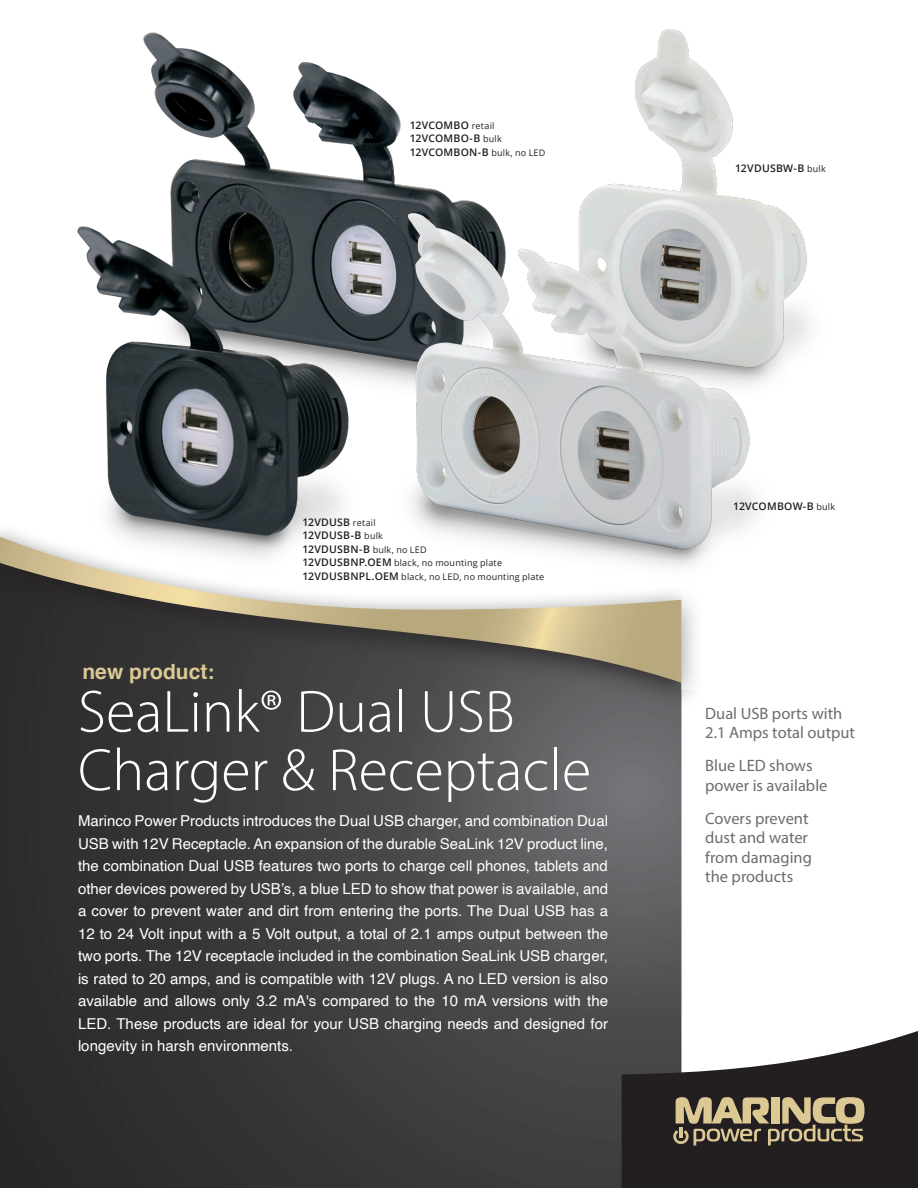
<style>
.page{position:relative;width:918px;height:1188px;background:#fff}
.page>*{position:absolute;margin:0;border:0;box-sizing:border-box;transform-origin:0 0}
.Product_Title{font:300 60px/58.5px "Myriad Pro";color:#fff}
.t1{font:700 21px "Helvetica";color:#dbc893}
.Body_Copy{font:16.5px/19.5px "Myriad Pro";color:#6c6d70}
.Paragraph_Style_1{font:15px/22.5px "Helvetica";color:#fff;text-align:justify}
.OEM_for_index{font:600 10.5px "Open Sans";letter-spacing:.025em;color:#231f20}
.Retail_for_index{font:600 10.5px "Open Sans";letter-spacing:.025em;color:#231f20}
.OEM_for_index-2{font:9px "Open Sans";letter-spacing:.025em;color:#231f20}
.s1{font-weight:400;font-size:9px}
.s2{font-weight:600;font-size:10.5px}
</style>
<div class="page">
<svg style="left:0;top:710px;width:681px;height:478px;background:#414042"></svg>
<svg style="left:622px;top:996px;width:296px;height:192px;fill:#231f20"></svg>
<div style="left:0;top:520px;width:704px;height:190px;background:#231f20;opacity:.75"></div>
<svg style="left:0;top:537px;width:681px;height:146px;background:#706b5f"></svg>
<svg style="left:681px;top:594px;width:23px;height:96px"></svg>
<svg style="left:673px;top:1097px;width:191px;height:48px;background:#7e7258"></svg>
<hr style="left:679px;top:1127px;width:4px;height:10px;background:#dbc893">
<img style="left:33px;top:29px;width:777px;height:565px">
<p class="Retail_for_index" style="left:410px;top:118px;width:86px">12VCOMBO <span class="s1">retail</span></p>
<p class="OEM_for_index" style="left:410px;top:131px;width:93px">12VCOMBO-B <span class="s1">bulk</span></p>
<p class="OEM_for_index" style="left:410px;top:145px;width:137px">12VCOMBON-B <span class="s1">bulk, no LED</span></p>
<p class="OEM_for_index" style="left:735px;top:161px;width:92px">12VDUSBW-B <span class="s1">bulk</span></p>
<p class="t1" style="left:83px;top:655px;width:133px">new product:</p>
<p class="Retail_for_index" style="left:302px;top:515px;width:75px">12VDUSB <span class="s1">retail</span></p>
<p class="OEM_for_index" style="left:302px;top:528px;width:82px">12VDUSB-B <span class="s1">bulk</span></p>
<p class="OEM_for_index" style="left:302px;top:542px;width:126px">12VDUSBN-B <span class="s1">bulk, no LED</span></p>
<p class="OEM_for_index-2" style="left:302px;top:557px;width:201px"><span class="s2">12VDUSBNP.OEM</span> black, no mounting plate</p>
<p class="OEM_for_index-2" style="left:302px;top:570px;width:243px"><span class="s2">12VDUSBNPL.OEM</span> black, no LED, no mounting plate</p>
<p class="Product_Title" style="left:78px;top:682px;width:515px">SeaLink® Dual USB<br>Charger &amp; Receptacle</p>
<p class="Paragraph_Style_1" style="left:78px;top:810px;width:532px">Marinco Power Products introduces the Dual USB charger, and combination Dual USB with 12V Receptacle. An expansion of the durable SeaLink 12V product line, the combination Dual USB features two ports to charge cell phones, tablets and other devices powered by USB’s, a blue LED to show that power is available, and a cover to prevent water and dirt from entering the ports. The Dual USB has a 12 to 24 Volt input with a 5 Volt output, a total of 2.1 amps output between the two ports. The 12V receptacle included in the combination SeaLink USB charger, is rated to 20 amps, and is compatible with 12V plugs. A no LED version is also available and allows only 3.2 mA's compared to the 10 mA versions with the LED. These products are ideal for your USB charging needs and designed for longevity in harsh environments.</p>
<p class="OEM_for_index" style="left:733px;top:499px;width:103px">12VCOMBOW-B <span class="s1">bulk</span></p>
<p class="Body_Copy" style="left:705px;top:703px;width:151px">Dual USB ports with<br>2.1 Amps total output</p>
<p class="Body_Copy" style="left:705px;top:756px;width:124px">Blue LED shows power is available</p>
<p class="Body_Copy" style="left:705px;top:808px;width:108px">Covers prevent dust and water from damaging the products</p>
</div>
